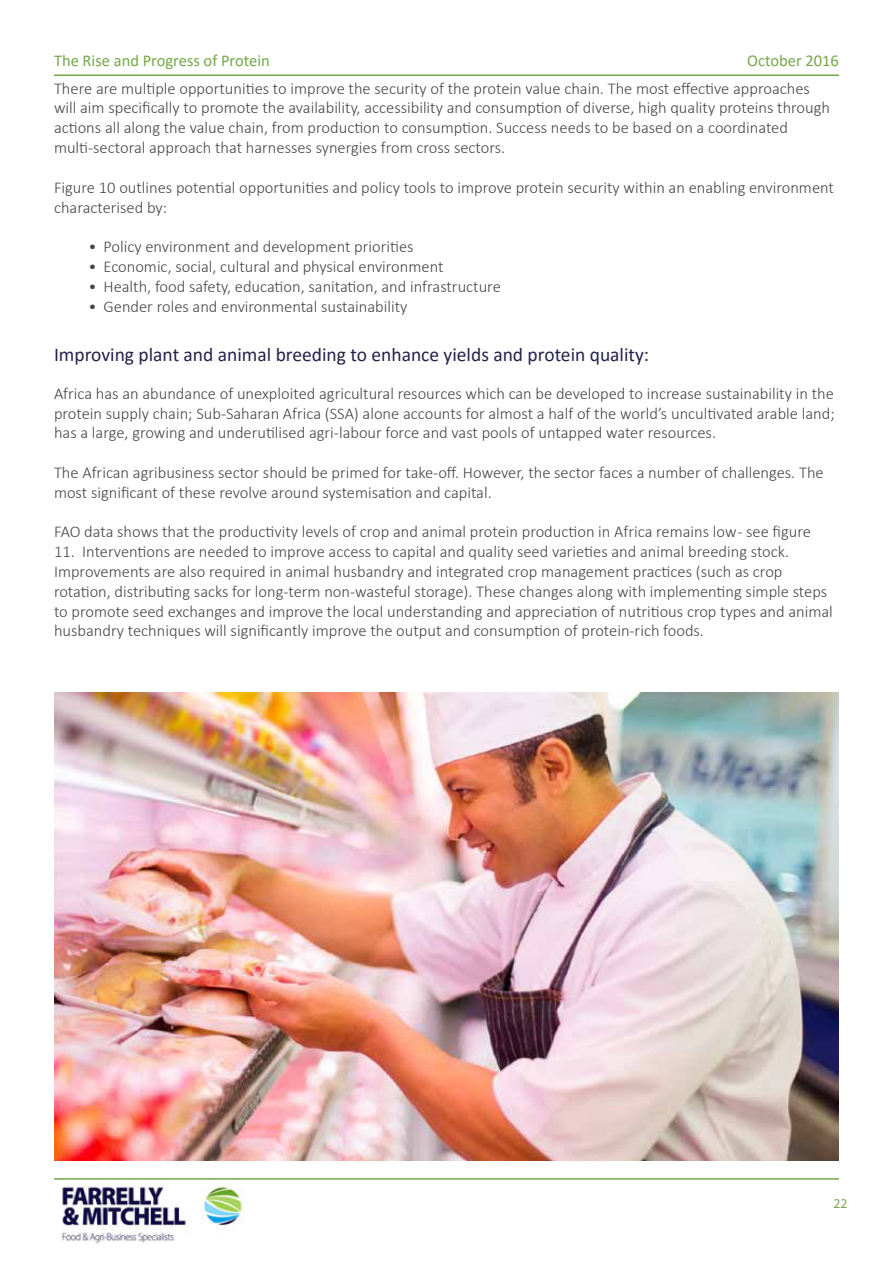
<style>
.page{position:relative;width:893px;height:1263px;background:#fff}
.page>*{position:absolute;margin:0;border:0;box-sizing:border-box;transform-origin:0 0}
.t1{font:19.5px "Calibri";color:#24214b}
.t2{font:300 16.5px/19.8px "Calibri";color:#454647}
.t3{font:16.5px "Calibri";color:#74a847}
.t4{font:13.5px "Myriad Pro";color:#74a847}
</style>
<div class="page">
<hr style="left:54px;top:74px;width:785px;height:2px;background:#74a847">
<hr style="left:54px;top:1178px;width:785px;height:2px;background:#74a847">
<img style="left:61px;top:1182px;width:183px;height:61px">
<img style="left:54px;top:692px;width:785px;height:468px">
<p class="t3" style="left:54px;top:55px;width:217px">The Rise and Progress of Protein</p>
<p class="t3" style="left:747px;top:55px;width:93px">October 2016</p>
<p class="t2" style="left:54px;top:78px;width:778px">There are multiple opportunities to improve the security of the protein value chain. The most effective approaches will aim specifically to promote the availability, accessibility and consumption of diverse, high quality proteins through actions all along the value chain, from production to consumption. Success needs to be based on a coordinated multi-sectoral approach that harnesses synergies from cross sectors.</p>
<p class="t2" style="left:54px;top:177px;width:781px">Figure 10 outlines potential opportunities and policy tools to improve protein security within an enabling environment characterised by:</p>
<p class="t2" style="left:89px;top:238px;width:327px">• Policy environment and development priorities</p>
<p class="t2" style="left:89px;top:257px;width:356px">• Economic, social, cultural and physical environment</p>
<p class="t2" style="left:89px;top:277px;width:414px">• Health, food safety, education, sanitation, and infrastructure</p>
<p class="t2" style="left:89px;top:297px;width:320px">• Gender roles and environmental sustainability</p>
<p class="t1" style="left:54px;top:341px;width:597px">Improving plant and animal breeding to enhance yields and protein quality:</p>
<p class="t2" style="left:54px;top:384px;width:782px;text-align:justify">Africa has an abundance of unexploited agricultural resources which can be developed to increase sustainability in the protein supply chain; Sub-Saharan Africa (SSA) alone accounts for almost a half of the world’s uncultivated arable land; has a large, growing and underutilised agri-labour force and vast pools of untapped water resources.</p>
<p class="t2" style="left:54px;top:462px;width:771px">The African agribusiness sector should be primed for take-off. However, the sector faces a number of challenges. The most significant of these revolve around systemisation and capital.</p>
<p class="t2" style="left:54px;top:522px;width:758px">FAO data shows that the productivity levels of crop and animal protein production in Africa remains low - see figure</p>
<p class="t2" style="left:54px;top:542px;width:780px">11. Interventions are needed to improve access to capital and quality seed varieties and animal breeding stock.<br>Improvements are also required in animal husbandry and integrated crop management practices (such as crop rotation, distributing sacks for long-term non-wasteful storage). These changes along with implementing simple steps to promote seed exchanges and improve the local understanding and appreciation of nutritious crop types and animal husbandry techniques will significantly improve the output and consumption of protein-rich foods.</p>
<p class="t4" style="left:833px;top:1198px;width:15px">22</p>
</div>
